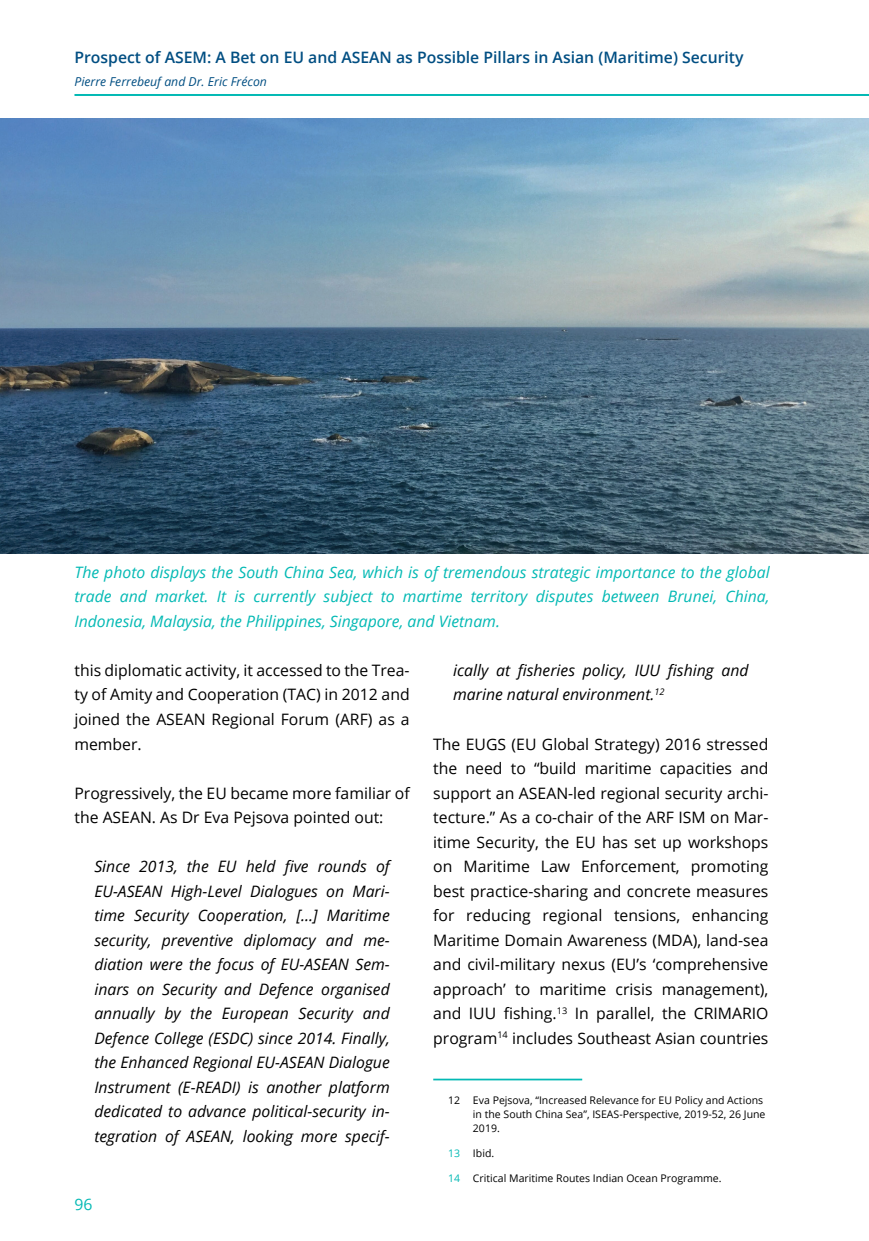
<style>
.page{position:relative;width:869px;height:1241px;background:#fff}
.page>*{position:absolute;margin:0;border:0;box-sizing:border-box;transform-origin:0 0}
._2_Text_Body{font:15.75px/24.5px "Open Sans";color:#000;text-align:justify}
._2_Text_Body-2{font:italic 15.75px/24.5px "Open Sans";color:#000;text-align:justify}
._2_Text_Body-3{font:italic 15.75px/24.5px "Open Sans";color:#03b9b4;text-align:justify}
.t1{font:600 15.75px "Open Sans";color:#004e82}
.t2{font:15.75px "Open Sans";color:#03b9b4}
.t3{font:italic 12.25px "Open Sans";color:#004e82}
._3_Foot_Note{font:10.5px/14px "Open Sans";color:#000}
.s1{color:#03b9b4}
</style>
<div class="page">
<hr style="left:74px;top:94px;width:794px;height:2px;background:#03b9b4">
<hr style="left:433px;top:1078px;width:149px;height:2px;background:#03b9b4">
<img style="left:0;top:118px;width:868px;height:435px">
<p class="t1" style="left:74px;top:47px;width:670px">Prospect of ASEM: A Bet on EU and ASEAN as Possible Pillars in Asian (Maritime) Security</p>
<p class="t3" style="left:74px;top:73px;width:194px">Pierre Ferrebeuf and Dr. Eric Frécon</p>
<p class="_2_Text_Body-3" style="left:74px;top:559px;width:696px">The photo displays the South China Sea, which is of tremendous strategic importance to the global trade and market. It is currently subject to martime territory disputes between Brunei, China, Indonesia, Malaysia, the Philippines, Singapore, and Vietnam.</p>
<p class="_2_Text_Body" style="left:74px;top:657px;width:336px">this diplomatic activity, it accessed to the Trea&shy;ty of Amity and Cooperation (TAC) in 2012 and joined the ASEAN Regional Forum (ARF) as a member.</p>
<p class="_2_Text_Body" style="left:74px;top:780px;width:336px">Progressively, the EU became more familiar of the ASEAN. As Dr Eva Pejsova pointed out:</p>
<p class="_2_Text_Body-2" style="left:94px;top:853px;width:297px">Since 2013, the EU held five rounds of EU-ASEAN High-Level Dialogues on Mari&shy;time Security Cooperation, […] Maritime security, preventive diplomacy and me&shy;diation were the focus of EU-ASEAN Sem&shy;inars on Security and Defence organised annually by the European Security and Defence College (ESDC) since 2014. Finally, the Enhanced Regional EU-ASEAN Dialogue Instrument (E-READI) is another platform dedicated to advance political-security in&shy;tegration of ASEAN, looking more specif-</p>
<p class="t2" style="left:74px;top:1192px;width:20px">96</p>
<p class="_2_Text_Body-2" style="left:453px;top:657px;width:297px">ically at fisheries policy, IUU fishing and marine natural environment.<sup>12</sup></p>
<p class="_2_Text_Body" style="left:433px;top:731px;width:336px">The EUGS (EU Global Strategy) 2016 stressed the need to “build maritime capacities and support an ASEAN-led regional security archi&shy;tecture.” As a co-chair of the ARF ISM on Mar&shy;itime Security, the EU has set up workshops on Maritime Law Enforcement, promoting best practice-sharing and concrete measures for reducing regional tensions, enhancing Maritime Domain Awareness (MDA), land-sea and civil-military nexus (EU’s ‘comprehensive approach’ to maritime crisis management), and IUU fishing.<sup>13</sup> In parallel, the CRIMARIO program<sup>14</sup> includes Southeast Asian countries</p>
<p class="_3_Foot_Note" style="left:472px;top:1093px;width:294px;text-indent:-25px">12 Eva Pejsova, “Increased Relevance for EU Policy and Actions in the South China Sea”, ISEAS-Perspective, 2019-52, 26 June<br>2019.</p>
<p class="_3_Foot_Note" style="left:448px;top:1145px;width:48px"><span class="s1">13</span> Ibid.</p>
<p class="_3_Foot_Note" style="left:448px;top:1170px;width:275px"><span class="s1">14</span> Critical Maritime Routes Indian Ocean Programme.</p>
</div>
